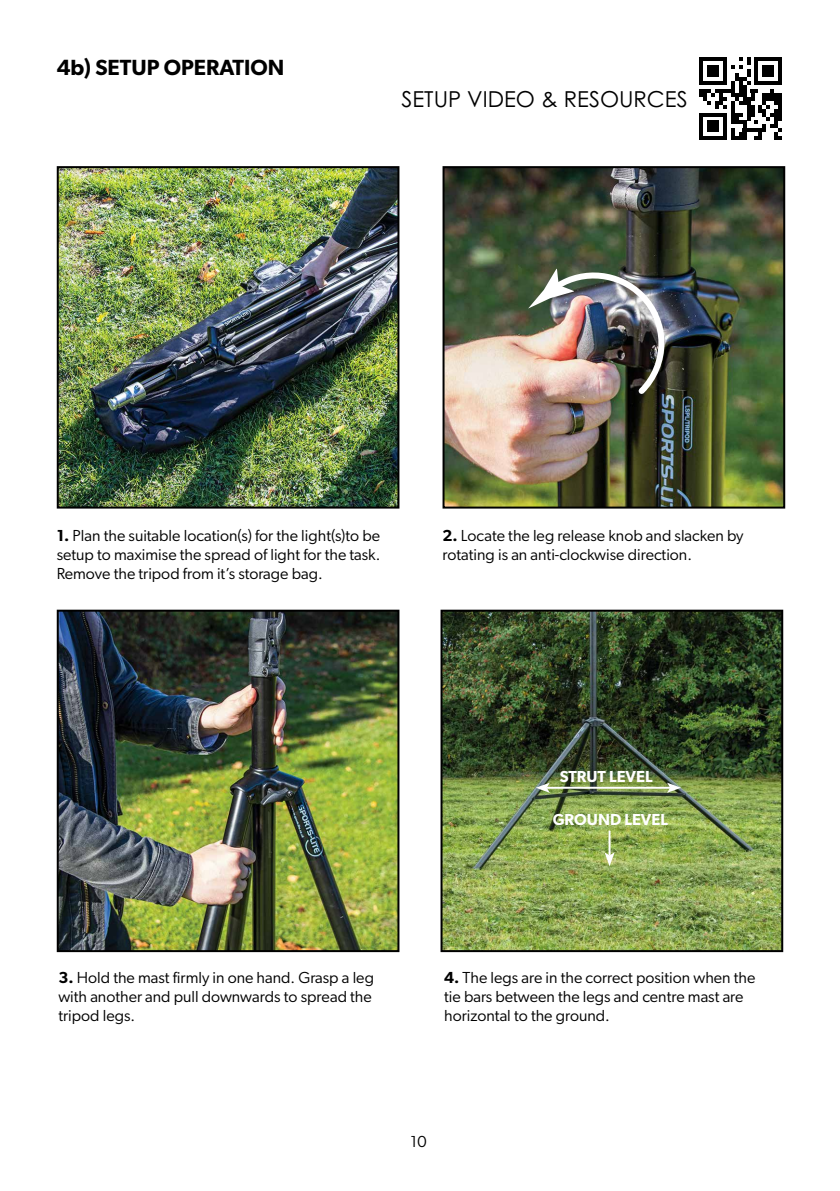
<style>
.page{position:relative;width:840px;height:1191px;background:#fff}
.page>*{position:absolute;margin:0;border:0;box-sizing:border-box;transform-origin:0 0}
.t1{font:22px "Century Gothic Pro";color:#000}
.t2{font:600 22px "Gibson";color:#000}
.t3{font:16px/19.2px "Gibson";color:#000}
.t4{font:600 16px "Gibson";color:#fff}
.s1{font-weight:600}
</style>
<div class="page">
<img style="left:60px;top:169px;width:336px;height:336px">
<div style="left:57px;top:166px;width:342px;height:342px;border:2px solid #000"></div>
<img style="left:445px;top:169px;width:336px;height:336px">
<div style="left:442px;top:166px;width:342px;height:342px;border:2px solid #000"></div>
<img style="left:60px;top:612px;width:336px;height:337px">
<div style="left:57px;top:609px;width:342px;height:343px;border:2px solid #000"></div>
<img style="left:443px;top:612px;width:336px;height:337px">
<div style="left:440px;top:609px;width:342px;height:343px;border:2px solid #000"></div>
<hr style="left:546px;top:786px;width:123px;height:2px;background:#fff">
<svg style="left:535px;top:782px;width:14px;height:11px"></svg>
<svg style="left:666px;top:782px;width:14px;height:11px"></svg>
<hr style="left:608px;top:830px;width:2px;height:25px;background:#fff">
<svg style="left:604px;top:852px;width:10px;height:14px"></svg>
<img style="left:528px;top:269px;width:148px;height:130px">
<svg style="left:699px;top:57px;width:82px;height:83px"></svg>
<h1 class="t2" style="left:57px;top:54px;width:229px">4b) SETUP OPERATION</h1>
<h1 class="t1" style="left:401px;top:86px;width:287px">SETUP VIDEO &amp; RESOURCES</h1>
<p class="t3" style="left:57px;top:525px;width:325px;text-align:justify"><span class="s1">1.</span> Plan the suitable location(s) for the light(s)to be setup to maximise the spread of light for the task.<br>Remove the tripod from it’s storage bag.</p>
<p class="t3" style="left:442px;top:525px;width:302px"><span class="s1">2.</span> Locate the leg release knob and slacken by rotating is an anti-clockwise direction.</p>
<p class="t4" style="left:559px;top:767px;width:94px">STRUT LEVEL</p>
<p class="t4" style="left:552px;top:810px;width:116px">GROUND LEVEL</p>
<p class="t3" style="left:58px;top:967px;width:317px"><span class="s1">3.</span> Hold the mast firmly in one hand. Grasp a leg with another and pull downwards to spread the tripod legs.</p>
<p class="t3" style="left:444px;top:967px;width:312px"><span class="s1">4.</span> The legs are in the correct position when the tie bars between the legs and centre mast are horizontal to the ground.</p>
<p class="t3" style="left:410px;top:1131px;width:17px">10</p>
</div>
